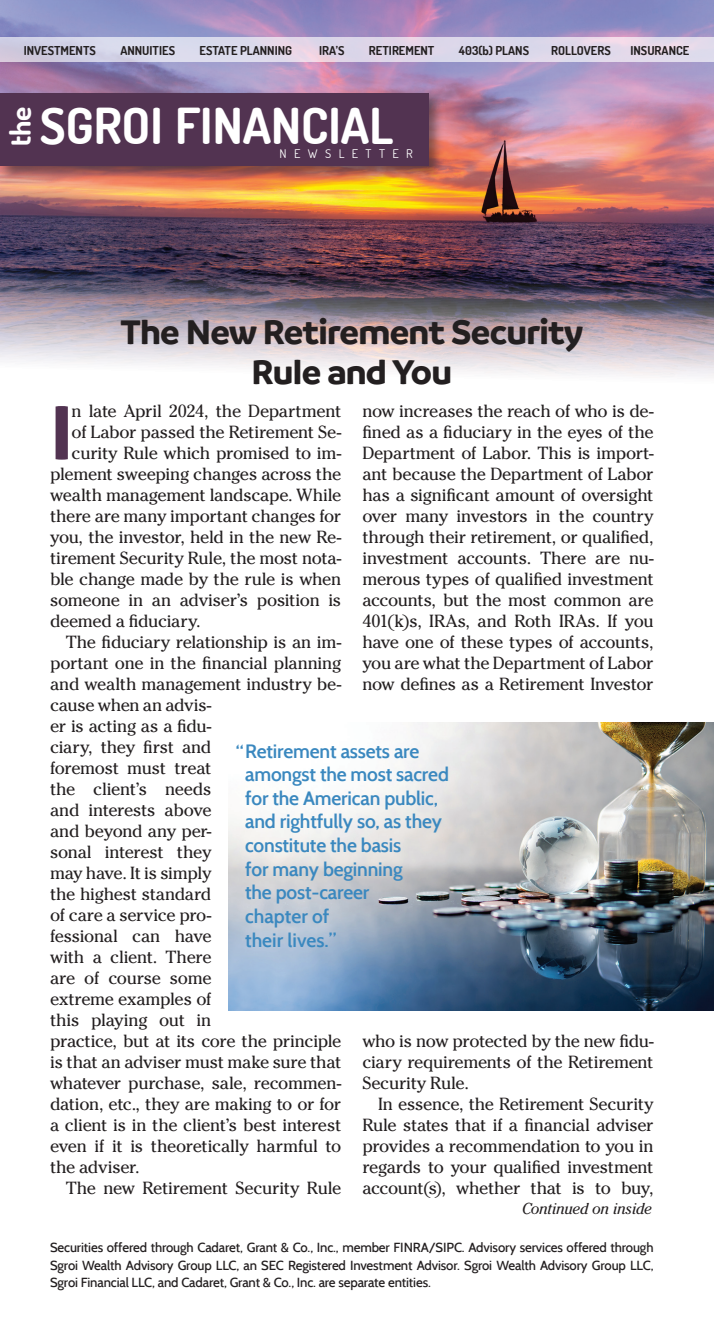
<style>
.page{position:relative;width:714px;height:1323px;background:#fff}
.page>*{position:absolute;margin:0;border:0;box-sizing:border-box;transform-origin:0 0}
.Serif_text{font:700 82.08px "Branding";color:#523351}
.t1{font:700 49.52px "Terminal Dosis";color:#fff}
.Main_Headline_Terminal{font:700 36.75px/40.2px "Branding";letter-spacing:-.02em;color:#231f20;text-align:center}
.t2{font:700 29.4px "Terminal Dosis";color:#fff}
.Serif_text-2{font:600 19.25px/23.6px "Cabin";letter-spacing:-.01em;color:#3a88bf}
.Serif_text-3{font:17.5px/21px "Cheltenham Std";letter-spacing:-.02em;color:#231f20;text-align:justify}
.Main_Headline_Terminal-2{font:italic 15.75px "Cheltenham Std";letter-spacing:-.02em;color:#231f20}
.Serif_text-4{font:500 13.12px/17.5px "Cabin";letter-spacing:-.01em;color:#231f20;text-align:justify}
.t3{font:700 12.25px "Terminal Dosis";color:#231f20}
.t4{font:11.9px "Terminal Dosis";letter-spacing:.59em;color:#fff;scale:1.05 1}
</style>
<div class="page">
<img style="left:0;top:0;width:713px;height:377px">
<svg style="left:0;top:38px;width:713px;height:24px;background:#dcd6e8"></svg>
<div style="left:0;top:90px;width:444px;height:91px;background:#231f20;opacity:.52"></div>
<div style="left:0;top:93px;width:428px;height:72px;background:#523351"></div>
<img style="left:228px;top:723px;width:485px;height:287px">
<p class="t3" style="left:24px;top:43px;width:74px">INVESTMENTS</p>
<p class="t3" style="left:120px;top:43px;width:56px">ANNUITIES</p>
<p class="t3" style="left:199px;top:43px;width:94px">ESTATE PLANNING</p>
<p class="t3" style="left:319px;top:43px;width:27px">IRA’S</p>
<p class="t3" style="left:369px;top:43px;width:67px">RETIREMENT</p>
<p class="t3" style="left:458px;top:43px;width:72px">403(b) PLANS</p>
<p class="t3" style="left:551px;top:43px;width:61px">ROLLOVERS</p>
<p class="t3" style="left:630px;top:43px;width:60px">INSURANCE</p>
<p class="t2" style="left:1px;top:146px;width:41px;rotate:-90deg">the</p>
<p class="t1" style="left:40px;top:94px;width:355px">SGROI FINANCIAL</p>
<p class="t4" style="left:279px;top:146px;width:128px">NEWSLETTER</p>
<p class="Main_Headline_Terminal" style="left:120px;top:312px;width:464px">The New Retirement Security<br>Rule and You</p>
<p class="Serif_text" style="left:50px;top:385px;width:25px">I</p>
<p class="Serif_text-3" style="left:72px;top:401px;width:271px">n late April 2024, the Department</p>
<p class="Serif_text-3" style="left:362px;top:401px;width:292px">now increases the reach of who is de&shy;fined as a fiduciary in the eyes of the Department of Labor. This is import&shy;ant because the Department of Labor has a significant amount of oversight over many investors in the country through their retirement, or qualified, investment accounts. There are nu&shy;merous types of qualified investment accounts, but the most common are 401(k)s, IRAs, and Roth IRAs. If you have one of these types of accounts, you are what the Department of Labor now defines as a Retirement Investor</p>
<p class="Serif_text-3" style="left:72px;top:422px;width:271px">of Labor passed the Retirement Se-</p>
<p class="Serif_text-3" style="left:72px;top:443px;width:271px">curity Rule which promised to im-</p>
<p class="Serif_text-3" style="left:50px;top:464px;width:292px">plement sweeping changes across the</p>
<p class="Serif_text-3" style="left:50px;top:485px;width:292px">wealth management landscape. While</p>
<p class="Serif_text-3" style="left:50px;top:506px;width:292px">there are many important changes for</p>
<p class="Serif_text-3" style="left:50px;top:527px;width:292px">you, the investor, held in the new Re-</p>
<p class="Serif_text-3" style="left:50px;top:548px;width:292px">tirement Security Rule, the most nota-</p>
<p class="Serif_text-3" style="left:50px;top:569px;width:292px">ble change made by the rule is when</p>
<p class="Serif_text-3" style="left:50px;top:590px;width:292px">someone in an adviser’s position is</p>
<p class="Serif_text-3" style="left:50px;top:611px;width:152px">deemed a fiduciary.</p>
<p class="Serif_text-3" style="left:50px;top:632px;width:292px;text-align:left;text-indent:16px">The fiduciary relationship is an im&shy;portant one in the financial planning and wealth management industry be&shy;cause when an advis-<br>er is acting as a fidu-<br>ciary, they first and<br>foremost must treat<br>the client’s needs<br>and interests above<br>and beyond any per-<br>sonal interest they<br>may have. It is simply<br>the highest standard<br>of care a service pro-<br>fessional can have<br>with a client. There<br>are of course some<br>extreme examples of<br>this playing out in<br>practice, but at its core the principle is that an adviser must make sure that whatever purchase, sale, recommen&shy;dation, etc., they are making to or for a client is in the client’s best interest even if it is theoretically harmful to the adviser.</p>
<p class="Serif_text-3" style="left:66px;top:1178px;width:277px">The new Retirement Security Rule</p>
<p class="Serif_text-2" style="left:236px;top:739px;width:185px">“Retirement assets are</p>
<p class="Serif_text-2" style="left:245px;top:763px;width:205px">amongst the most sacred for the American public, and rightfully so, as they constitute the basis<br>for many beginning<br>the post-career</p>
<p class="Serif_text-2" style="left:245px;top:904px;width:93px">chapter of their lives.”</p>
<p class="Serif_text-3" style="left:362px;top:1031px;width:292px">who is now protected by the new fidu&shy;ciary requirements of the Retirement Security Rule.</p>
<p class="Serif_text-3" style="left:362px;top:1094px;width:292px;text-indent:16px">In essence, the Retirement Security Rule states that if a financial adviser provides a recommendation to you in regards to your qualified investment account(s), whether that is to buy,</p>
<p class="Main_Headline_Terminal-2" style="left:521px;top:1199px;width:131px">Continued on inside</p>
<p class="Serif_text-4" style="left:50px;top:1239px;width:604px">Securities offered through Cadaret, Grant &amp; Co., Inc., member FINRA/SIPC. Advisory services offered through Sgroi Wealth Advisory Group LLC, an SEC Registered Investment Advisor. Sgroi Wealth Advisory Group LLC, Sgroi Financial LLC, and Cadaret, Grant &amp; Co., Inc. are separate entities.</p>
</div>
